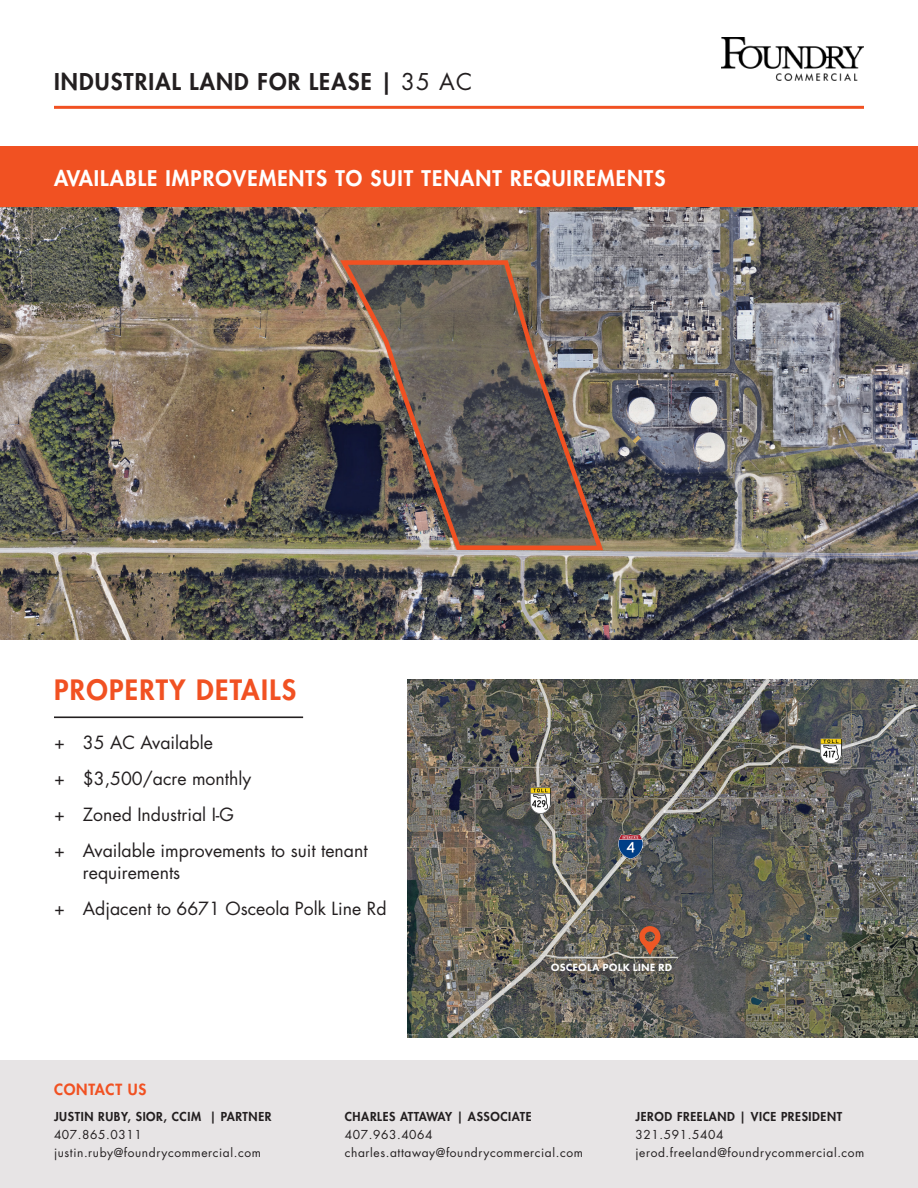
<style>
.page{position:relative;width:918px;height:1188px;background:#fff}
.page>*{position:absolute;margin:0;border:0;box-sizing:border-box;transform-origin:0 0}
.t1{font:800 27.3px "Futura Std";letter-spacing:.05em;color:#f15122}
.t2{font:800 22.5px "Futura Std";letter-spacing:.05em;color:#231f20}
.t3{font:800 21px "Futura Std";letter-spacing:.05em;color:#fff}
.t4{font:17.7px/22.5px "Futura Std";color:#231f20}
.t5{font:800 15px "Futura Std";letter-spacing:.05em;color:#f15122}
.t6{font:12px "Futura Std";letter-spacing:.05em;color:#231f20}
.t7{font:800 12px "Futura Std";letter-spacing:.05em;color:#231f20}
.t8{font:800 10.95px "Futura PT";letter-spacing:.01em;color:#fff}
.s1{font-weight:400}
</style>
<div class="page">
<div style="left:0;top:1061px;width:918px;height:127px;background:#e7e4e5"></div>
<hr style="left:54px;top:106px;width:810px;height:3px;background:#f15122">
<img style="left:721px;top:37px;width:143px;height:44px">
<div style="left:0;top:146px;width:918px;height:62px;background:#f15122"></div>
<hr style="left:54px;top:716px;width:249px;height:2px;background:#231f20">
<img style="left:0;top:207px;width:918px;height:433px">
<img style="left:407px;top:679px;width:511px;height:358px">
<svg style="left:445px;top:679px;width:327px;height:359px;background:#61605a"></svg>
<img style="left:535px;top:679px;width:48px;height:229px">
<svg style="left:662px;top:702px;width:256px;height:113px;background:#666663"></svg>
<img style="left:821px;top:738px;width:20px;height:26px">
<img style="left:619px;top:834px;width:24px;height:24px">
<img style="left:530px;top:788px;width:21px;height:25px">
<svg style="left:544px;top:926px;width:135px;height:33px;background:#796c60"></svg>
<img style="left:336px;top:256px;width:270px;height:297px">
<p class="t2" style="left:54px;top:67px;width:420px">INDUSTRIAL LAND FOR LEASE | <span class="s1">35 AC</span></p>
<p class="t3" style="left:54px;top:165px;width:613px">AVAILABLE IMPROVEMENTS TO SUIT TENANT REQUIREMENTS</p>
<p class="t1" style="left:54px;top:673px;width:244px">PROPERTY DETAILS</p>
<p class="t4" style="left:54px;top:731px;width:160px">+ 35 AC Available</p>
<p class="t4" style="left:54px;top:767px;width:199px">+ $3,500/acre monthly</p>
<p class="t4" style="left:54px;top:803px;width:182px">+ Zoned Industrial I-G</p>
<p class="t4" style="left:83px;top:839px;width:286px;text-indent:-29px">+ Available improvements to suit tenant requirements</p>
<p class="t4" style="left:54px;top:898px;width:334px">+ Adjacent to 6671 Osceola Polk Line Rd</p>
<p class="t5" style="left:54px;top:1080px;width:94px">CONTACT US</p>
<p class="t8" style="left:551px;top:960px;width:123px">OSCEOLA POLK LINE RD</p>
<p class="t7" style="left:54px;top:1109px;width:219px">JUSTIN RUBY, SIOR, CCIM | PARTNER</p>
<p class="t6" style="left:54px;top:1127px;width:89px">407.865.0311</p>
<p class="t6" style="left:54px;top:1145px;width:208px">justin.ruby@foundrycommercial.com</p>
<p class="t7" style="left:345px;top:1109px;width:188px">CHARLES ATTAWAY | ASSOCIATE</p>
<p class="t6" style="left:345px;top:1127px;width:89px">407.963.4064</p>
<p class="t6" style="left:345px;top:1145px;width:240px">charles.attaway@foundrycommercial.com</p>
<p class="t7" style="left:636px;top:1109px;width:208px">JEROD FREELAND | VICE PRESIDENT</p>
<p class="t6" style="left:636px;top:1127px;width:89px">321.591.5404</p>
<p class="t6" style="left:636px;top:1145px;width:230px">jerod.freeland@foundrycommercial.com</p>
</div>
